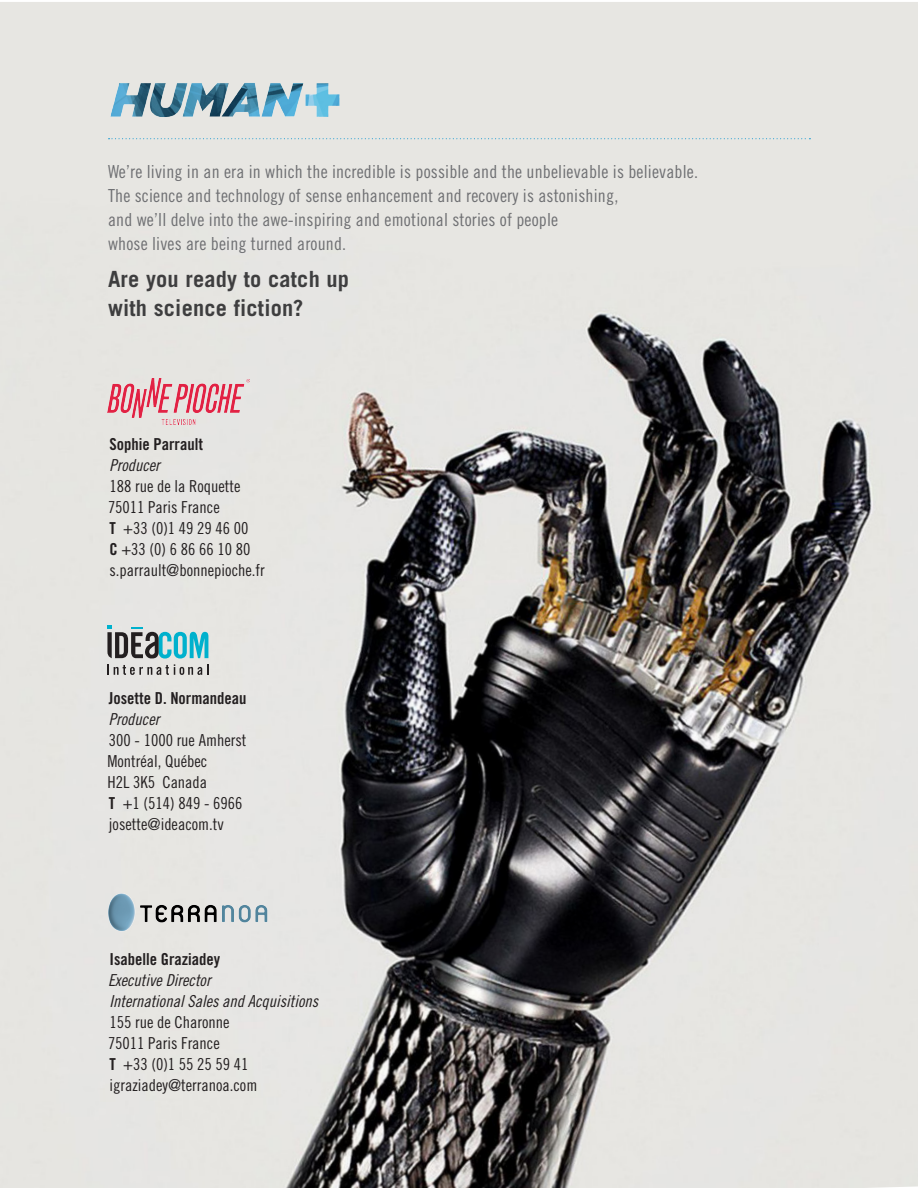
<style>
.page{position:relative;width:918px;height:1188px;background:#fff}
.page>*{position:absolute;margin:0;border:0;box-sizing:border-box;transform-origin:0 0}
.TEXT{font:700 22.35px "Trade Gothic";letter-spacing:.01em;color:#3e3e3f}
.TEXT-2{font:18px "Trade Gothic Cond Eighteen";letter-spacing:.01em;color:#6f7073}
.t1{font:16.5px/21px "Trade Gothic Cond Eighteen";color:#231f20}
.t2{font:16.5px/21px "Trade Gothic Bold Cond Twenty";color:#231f20}
.t3{font:16.5px "Trade Gothic Cond Eighteen Obl";color:#231f20}
.s1{font-family:"Trade Gothic Bold Cond Twenty"}
.s2{font-family:"Trade Gothic Cond Eighteen Obl"}
</style>
<div class="page">
<img style="left:0;top:2px;width:918px;height:1186px">
<svg style="left:109px;top:138px;width:701px;height:1px"></svg>
<img style="left:104px;top:73px;width:240px;height:51px">
<svg style="left:107px;top:625px;width:101px;height:50px;background:#99b4b6"></svg>
<img style="left:108px;top:378px;width:142px;height:46px">
<img style="left:98px;top:889px;width:177px;height:47px">
<p class="TEXT-2" style="left:108px;top:161px;width:592px">We’re living in an era in which the incredible is possible and the unbelievable is believable.</p>
<p class="TEXT-2" style="left:108px;top:185px;width:512px">The science and technology of sense enhancement and recovery is astonishing,</p>
<p class="TEXT-2" style="left:108px;top:209px;width:452px">and we’ll delve into the awe-inspiring and emotional stories of people</p>
<p class="TEXT-2" style="left:108px;top:233px;width:240px">whose lives are being turned around.</p>
<p class="TEXT" style="left:108px;top:265px;width:243px">Are you ready to catch up</p>
<p class="TEXT" style="left:108px;top:294px;width:197px">with science fiction?</p>
<p class="t2" style="left:110px;top:433px;width:95px">Sophie Parrault</p>
<p class="t3" style="left:110px;top:455px;width:52px">Producer</p>
<p class="t1" style="left:108px;top:475px;width:134px">188 rue de la Roquette<br>75011 Paris France</p>
<p class="t1" style="left:110px;top:517px;width:141px"><span class="s1">T</span> +33 (0)1 49 29 46 00</p>
<p class="t1" style="left:110px;top:538px;width:142px"><span class="s1">C</span> +33 (0) 6 86 66 10 80</p>
<p class="t1" style="left:110px;top:559px;width:157px">s.parrault@bonnepioche.fr</p>
<p class="t2" style="left:109px;top:687px;width:139px">Josette D. Normandeau</p>
<p class="t3" style="left:109px;top:709px;width:52px">Producer</p>
<p class="t1" style="left:107px;top:729px;width:140px">300 - 1000 rue Amherst<br>Montréal, Québec<br>H2L 3K5 Canada</p>
<p class="t1" style="left:109px;top:792px;width:135px"><span class="s1">T</span> +1 (514) 849 - 6966</p>
<p class="t1" style="left:109px;top:813px;width:116px">josette@ideacom.tv</p>
<p class="t2" style="left:108px;top:949px;width:114px">Isabelle Graziadey<br><span class="s2">Executive Director</span></p>
<p class="t3" style="left:110px;top:992px;width:210px">International Sales and Acquisitions</p>
<p class="t1" style="left:108px;top:1012px;width:123px">155 rue de Charonne<br>75011 Paris France</p>
<p class="t1" style="left:110px;top:1054px;width:141px"><span class="s1">T</span> +33 (0)1 55 25 59 41</p>
<p class="t1" style="left:110px;top:1075px;width:149px">igraziadey@terranoa.com</p>
</div>
